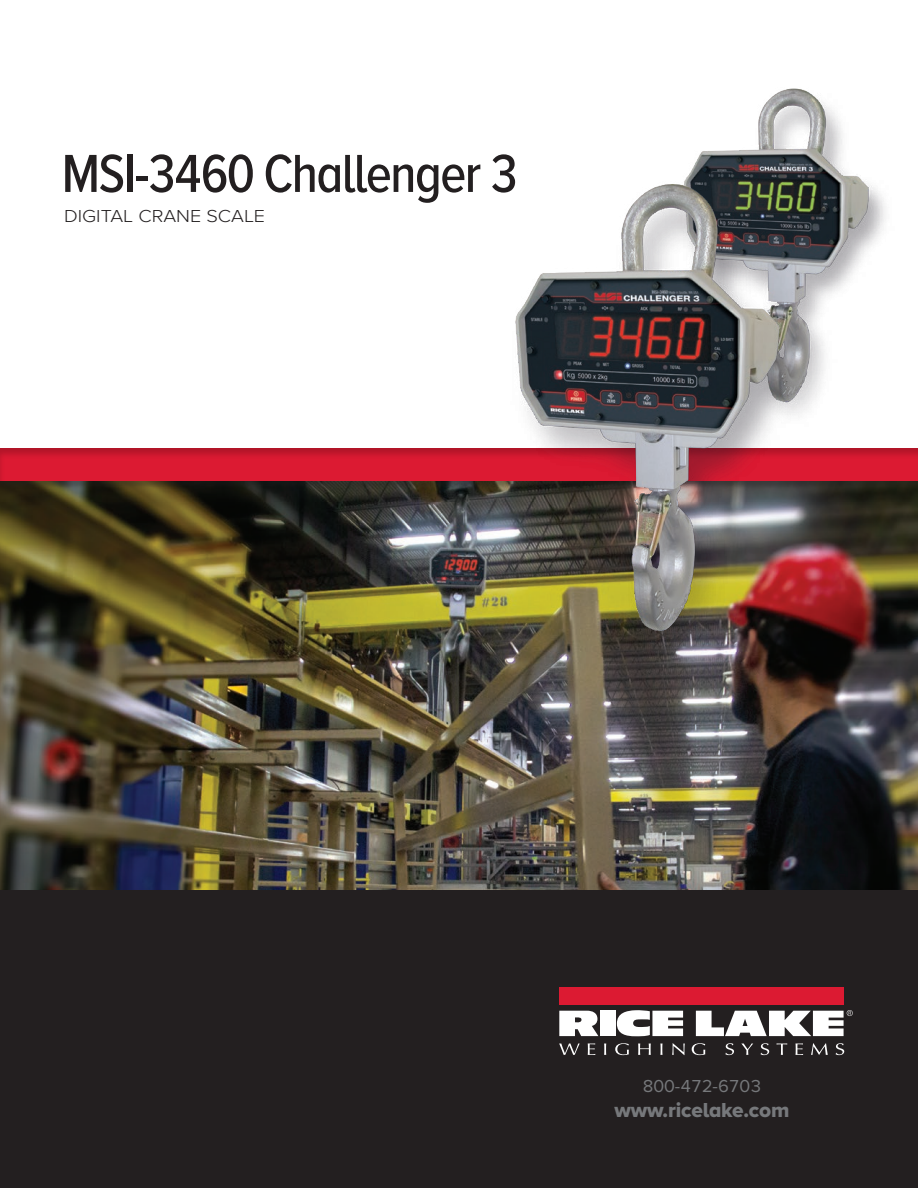
<style>
.page{position:relative;width:918px;height:1188px;background:#fff}
.page>*{position:absolute;margin:0;border:0;box-sizing:border-box;transform-origin:0 0}
.Product_Name__Light{font:500 55.5px "Proxima Nova A Cond";letter-spacing:-.03em;color:#231f20}
.t1{font:21px "Proxima Nova A Extrabld";letter-spacing:-.01em;color:#76787b}
.Model_Description{font:300 18px "Proxima Nova";color:#231f20;scale:1.1 1}
.t2{font:18px "Proxima Nova A";color:#76787b}
</style>
<div class="page">
<div style="left:0;top:889px;width:918px;height:299px;background:#231f20"></div>
<img style="left:0;top:489px;width:918px;height:401px">
<div style="left:0;top:449px;width:918px;height:40px;background:#231f20;opacity:.35"></div>
<div style="left:0;top:448px;width:918px;height:36px;background:#231f20;opacity:.23"></div>
<div style="left:559px;top:987px;width:285px;height:18px;background:#dc1a32"></div>
<svg style="left:559px;top:1011px;width:39px;height:25px"></svg>
<div style="left:600px;top:1011px;width:15px;height:25px;background:#fff"></div>
<svg style="left:617px;top:1010px;width:66px;height:26px"></svg>
<svg style="left:559px;top:1043px;width:21px;height:12px"></svg>
<svg style="left:588px;top:1043px;width:7px;height:12px"></svg>
<svg style="left:604px;top:1043px;width:2px;height:12px"></svg>
<svg style="left:615px;top:1043px;width:14px;height:12px"></svg>
<svg style="left:638px;top:1043px;width:13px;height:12px"></svg>
<svg style="left:660px;top:1043px;width:3px;height:12px"></svg>
<svg style="left:672px;top:1043px;width:13px;height:12px"></svg>
<svg style="left:692px;top:1043px;width:13px;height:12px"></svg>
<svg style="left:725px;top:1043px;width:9px;height:12px"></svg>
<svg style="left:741px;top:1043px;width:12px;height:12px"></svg>
<svg style="left:761px;top:1043px;width:8px;height:12px"></svg>
<svg style="left:776px;top:1043px;width:11px;height:12px"></svg>
<svg style="left:796px;top:1043px;width:7px;height:12px"></svg>
<svg style="left:811px;top:1043px;width:17px;height:12px"></svg>
<svg style="left:836px;top:1043px;width:8px;height:12px"></svg>
<svg style="left:696px;top:1010px;width:157px;height:26px"></svg>
<img style="left:692px;top:88px;width:193px;height:201px">
<img style="left:488px;top:170px;width:350px;height:498px">
<p class="Product_Name__Light" style="left:62px;top:133px;width:458px">MSI-3460 Challenger 3</p>
<p class="Model_Description" style="left:64px;top:203px;width:184px">DIGITAL CRANE SCALE</p>
<p class="t2" style="left:643px;top:1073px;width:120px">800-472-6703</p>
<p class="t1" style="left:614px;top:1095px;width:177px">www.ricelake.com</p>
</div>
